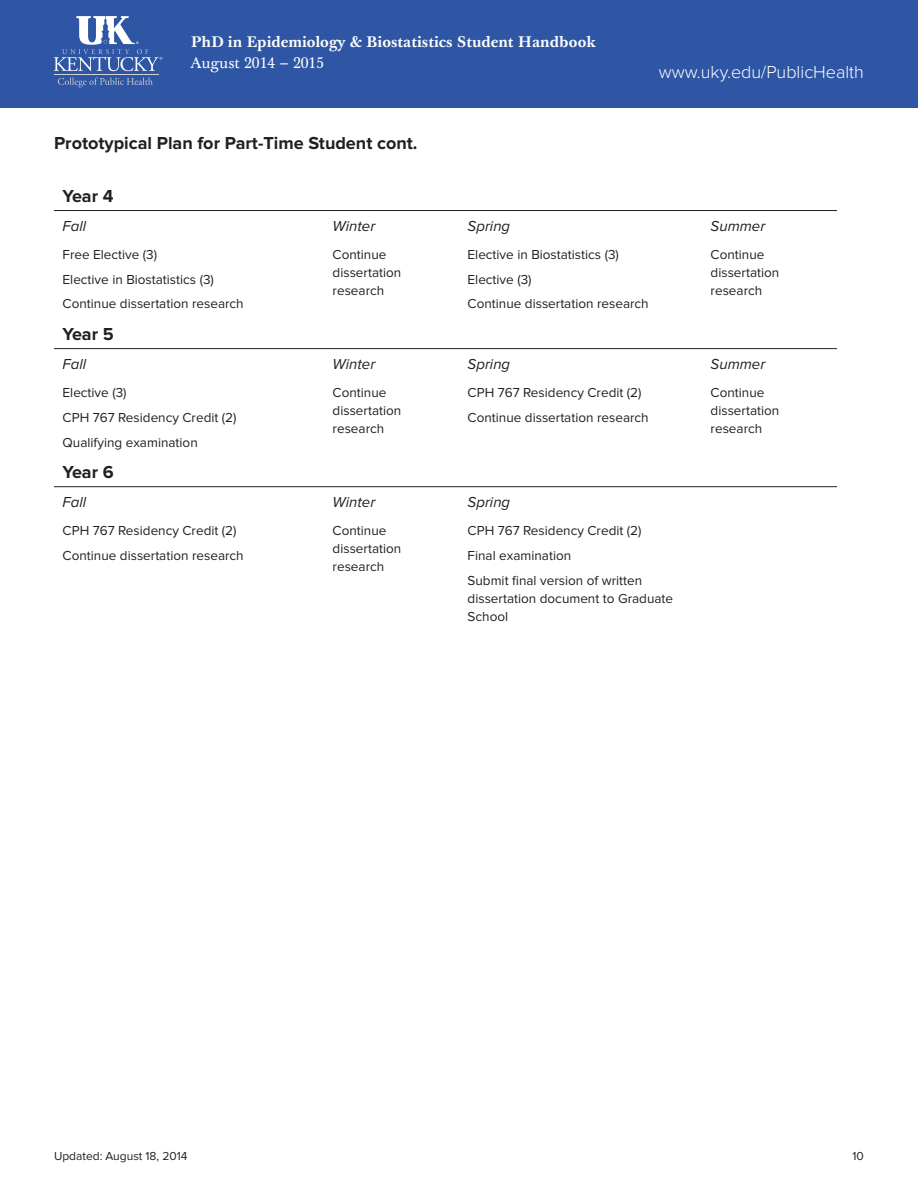
<style>
.page{position:relative;width:918px;height:1188px;background:#fff}
.page>*{position:absolute;margin:0;border:0;box-sizing:border-box;transform-origin:0 0}
.t1{font:700 18px "Proxima Nova";color:#231f20}
.t2{font:300 18px "Proxima Nova";color:#fff}
.t3{font:italic 15px "Proxima Nova";color:#231f20}
.t4{font:700 15px "Baskerville 10 Pro";color:#fff}
.t5{font:15px "Baskerville 10 Pro";color:#fff}
.t6{font:13.5px/18px "Proxima Nova";color:#231f20}
.t7{font:12px "Proxima Nova";color:#231f20}
</style>
<div class="page">
<div style="left:0;top:0;width:918px;height:108px;background:#2f56a4"></div>
<hr style="left:54px;top:74px;width:104px;height:1px;background:#d1d2d4">
<svg style="left:54px;top:16px;width:108px;height:55px"></svg>
<svg style="left:58px;top:78px;width:95px;height:9px"></svg>
<hr style="left:54px;top:210px;width:270px;height:1px;background:#231f20">
<hr style="left:324px;top:210px;width:135px;height:1px;background:#231f20">
<hr style="left:459px;top:210px;width:243px;height:1px;background:#231f20">
<hr style="left:702px;top:210px;width:135px;height:1px;background:#231f20">
<hr style="left:54px;top:348px;width:270px;height:1px;background:#231f20">
<hr style="left:324px;top:348px;width:135px;height:1px;background:#231f20">
<hr style="left:459px;top:348px;width:243px;height:1px;background:#231f20">
<hr style="left:702px;top:348px;width:135px;height:1px;background:#231f20">
<hr style="left:54px;top:486px;width:270px;height:1px;background:#231f20">
<hr style="left:324px;top:486px;width:135px;height:1px;background:#231f20">
<hr style="left:459px;top:486px;width:243px;height:1px;background:#231f20">
<hr style="left:702px;top:486px;width:135px;height:1px;background:#231f20">
<p class="t4" style="left:191px;top:32px;width:407px">PhD in Epidemiology &amp; Biostatistics Student Handbook</p>
<p class="t5" style="left:191px;top:53px;width:135px">August 2014 – 2015</p>
<h1 class="t1" style="left:54px;top:135px;width:365px">Prototypical Plan for Part-Time Student cont.</h1>
<h1 class="t2" style="left:659px;top:63px;width:207px">www.uky.edu/PublicHealth</h1>
<h1 class="t1" style="left:63px;top:188px;width:52px">Year 4</h1>
<p class="t3" style="left:63px;top:219px;width:25px">Fall</p>
<p class="t3" style="left:333px;top:219px;width:44px">Winter</p>
<p class="t3" style="left:468px;top:219px;width:44px">Spring</p>
<p class="t3" style="left:711px;top:219px;width:56px">Summer</p>
<p class="t6" style="left:63px;top:243px;width:183px;line-height:24.8px">Free Elective (3)<br>Elective in Biostatistics (3)<br>Continue dissertation research</p>
<p class="t6" style="left:333px;top:246px;width:70px">Continue dissertation research</p>
<p class="t6" style="left:468px;top:243px;width:183px;line-height:24.8px">Elective in Biostatistics (3)<br>Elective (3)<br>Continue dissertation research</p>
<p class="t6" style="left:711px;top:246px;width:70px">Continue dissertation research</p>
<h1 class="t1" style="left:63px;top:326px;width:53px">Year 5</h1>
<p class="t3" style="left:63px;top:357px;width:25px">Fall</p>
<p class="t3" style="left:333px;top:357px;width:44px">Winter</p>
<p class="t3" style="left:468px;top:357px;width:44px">Spring</p>
<p class="t3" style="left:711px;top:357px;width:56px">Summer</p>
<p class="t6" style="left:63px;top:381px;width:175px;line-height:24.8px">Elective (3)<br>CPH 767 Residency Credit (2)<br>Qualifying examination</p>
<p class="t6" style="left:333px;top:384px;width:70px">Continue dissertation research</p>
<p class="t6" style="left:468px;top:381px;width:183px;line-height:24.8px">CPH 767 Residency Credit (2)<br>Continue dissertation research</p>
<p class="t6" style="left:711px;top:384px;width:70px">Continue dissertation research</p>
<h1 class="t1" style="left:63px;top:464px;width:53px">Year 6</h1>
<p class="t3" style="left:63px;top:495px;width:25px">Fall</p>
<p class="t3" style="left:333px;top:495px;width:44px">Winter</p>
<p class="t3" style="left:468px;top:495px;width:44px">Spring</p>
<p class="t6" style="left:63px;top:519px;width:183px;line-height:24.8px">CPH 767 Residency Credit (2)<br>Continue dissertation research</p>
<p class="t6" style="left:333px;top:522px;width:70px">Continue dissertation research</p>
<p class="t6" style="left:468px;top:519px;width:176px;line-height:24.8px">CPH 767 Residency Credit (2)<br>Final examination<br>Submit final version of written</p>
<p class="t6" style="left:468px;top:590px;width:207px">dissertation document to Graduate<br>School</p>
<p class="t7" style="left:54px;top:1150px;width:135px">Updated: August 18, 2014</p>
<p class="t7" style="left:853px;top:1150px;width:13px">10</p>
</div>
